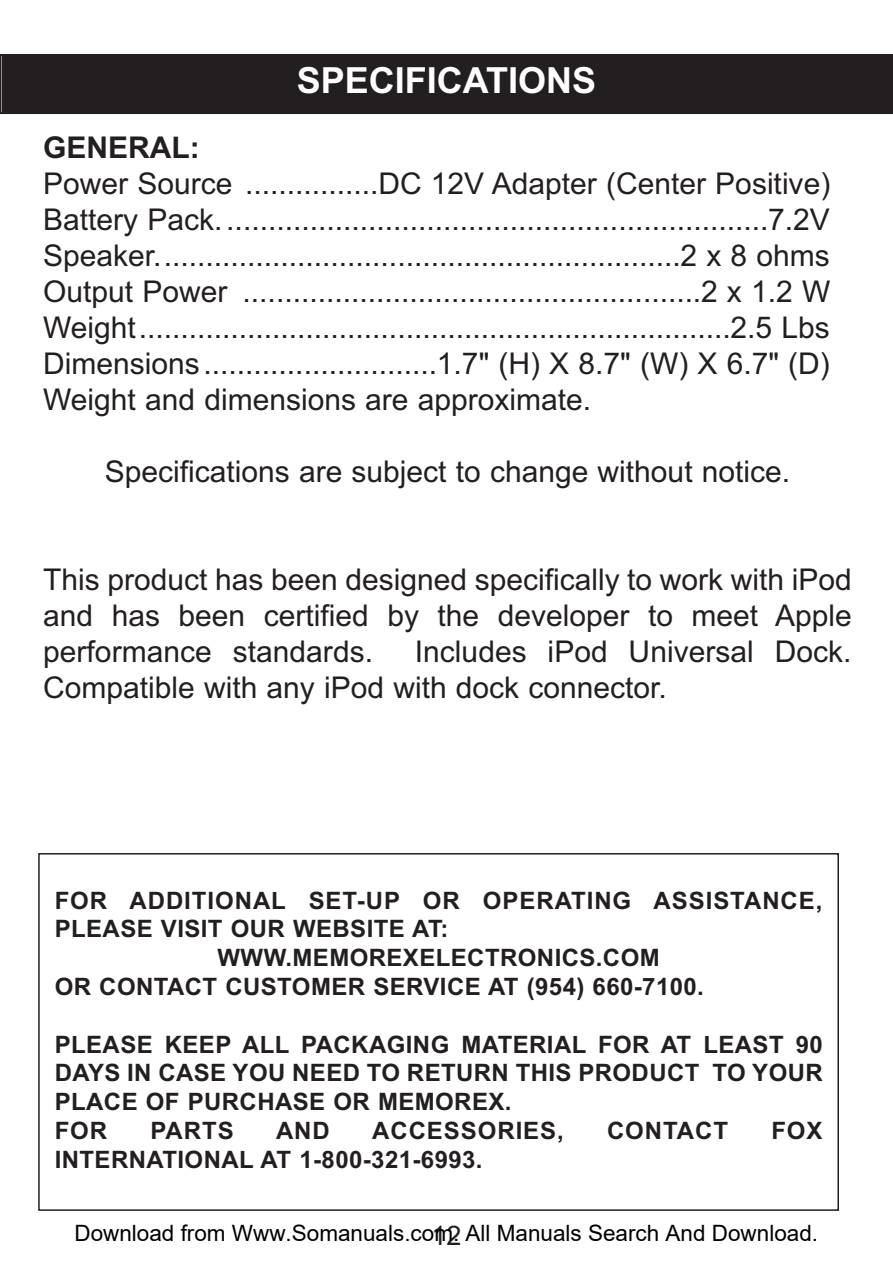
<style>
.page{position:relative;width:893px;height:1276px;background:#fff}
.page>*{position:absolute;margin:0;border:0;box-sizing:border-box;transform-origin:0 0}
.t1{font:700 36px "Arial";color:#fff}
.t2{font:30px/36px "Arial";color:#231f20;text-align:justify}
.t3{font:700 30px "Arial";color:#231f20}
.t4{font:27px "Arial";color:#231f20}
.t5{font:700 24px/28.8px "Arial";letter-spacing:.015em;color:#231f20}
.t6{font:700 24px "Arial";letter-spacing:.04em;color:#231f20}
.t7{font:22.5px "Arial";color:#000}
</style>
<div class="page">
<div style="left:2px;top:56px;width:889px;height:56px;background:#231f20"></div>
<div style="left:0;top:54px;width:893px;height:60px;border:2px solid #231f20"></div>
<div style="left:38px;top:853px;width:801px;height:357px;border:2px solid #231f20"></div>
<p class="t1" style="left:297px;top:60px;width:301px">SPECIFICATIONS</p>
<p class="t3" style="left:43px;top:130px;width:158px">GENERAL:</p>
<p class="t2" style="left:43px;top:165px;width:789px">Power Source ................DC 12V Adapter (Center Positive)<br>Battery Pack..................................................................7.2V Speaker...............................................................2 x 8 ohms Output Power .......................................................2 x 1.2 W Weight.......................................................................2.5 Lbs Dimensions............................1.7" (H) X 8.7" (W) X 6.7" (D)<br>Weight and dimensions are approximate.</p>
<p class="t2" style="left:105px;top:453px;width:687px">Specifications are subject to change without notice.</p>
<p class="t2" style="left:43px;top:561px;width:810px">This product has been designed specifically to work with iPod and has been certified by the developer to meet Apple performance standards.</p>
<p class="t2" style="left:43px;top:633px;width:810px;text-indent:372px">Includes iPod Universal Dock.<br>Compatible with any iPod with dock connector.</p>
<p class="t6" style="left:55px;top:886px;width:769px">FOR ADDITIONAL SET-UP OR OPERATING ASSISTANCE,</p>
<p class="t5" style="left:55px;top:914px;width:395px">PLEASE VISIT OUR WEBSITE AT:</p>
<p class="t5" style="left:218px;top:943px;width:444px">WWW.MEMOREXELECTRONICS.COM</p>
<p class="t5" style="left:55px;top:972px;width:651px">OR CONTACT CUSTOMER SERVICE AT (954) 660-7100.</p>
<p class="t5" style="left:55px;top:1030px;width:770px">PLEASE KEEP ALL PACKAGING MATERIAL FOR AT LEAST 90<br>DAYS IN CASE YOU NEED TO RETURN THIS PRODUCT TO YOUR PLACE OF PURCHASE OR MEMOREX.<br>FOR</p>
<p class="t5" style="left:150px;top:1116px;width:85px">PARTS</p>
<p class="t5" style="left:276px;top:1116px;width:55px">AND</p>
<p class="t6" style="left:372px;top:1116px;width:193px">ACCESSORIES,</p>
<p class="t6" style="left:607px;top:1116px;width:123px">CONTACT</p>
<p class="t5" style="left:771px;top:1116px;width:53px">FOX</p>
<p class="t5" style="left:55px;top:1145px;width:429px">INTERNATIONAL AT 1-800-321-6993.</p>
<p class="t7" style="left:74px;top:1220px;width:745px">Download from Www.Somanuals.com. All Manuals Search And Download.</p>
<p class="t4" style="left:431px;top:1219px;width:32px">12</p>
</div>
